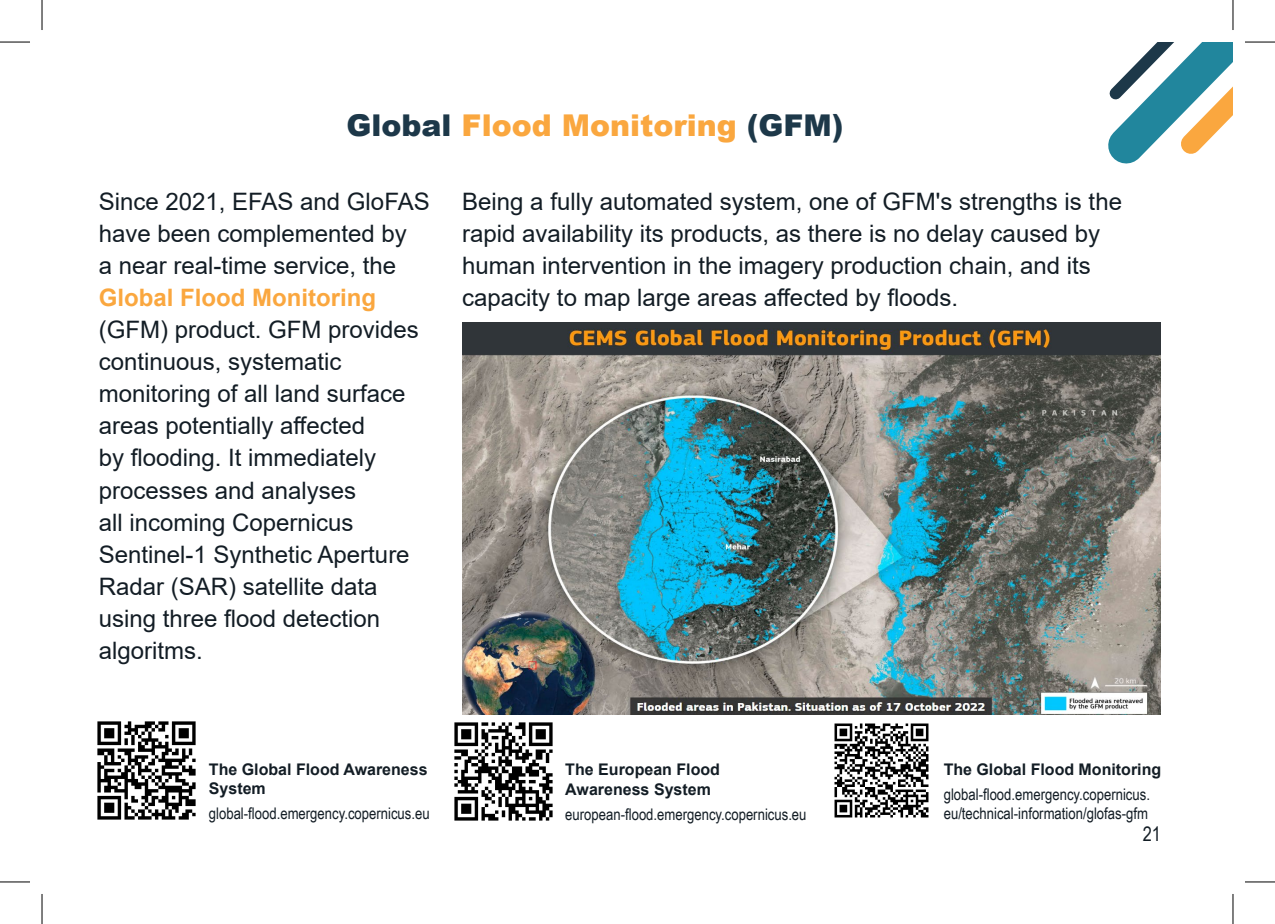
<style>
.page{position:relative;width:1275px;height:924px;background:#fff}
.page>*{position:absolute;margin:0;border:0;box-sizing:border-box;transform-origin:0 0}
.Heading_2{font:900 30px "Arial";color:#faa73f}
.Body_copy{font:24px/32px "Arial";color:#131d25}
.t1{font:20px "Arial Narrow";color:#131d25}
.Body_copy-2{font:16px/19.2px "Arial Narrow";color:#131d25}
.Body_copy-3{font:700 16px/19.2px "Arial";color:#131d25}
.s1{color:#1d3849}
.s2{font-weight:700;color:#faa73f}
</style>
<div class="page">
<svg style="left:1108px;top:42px;width:125px;height:122px"></svg>
<img style="left:818px;top:714px;width:125px;height:104px">
<img style="left:454px;top:714px;width:111px;height:107px">
<img style="left:97px;top:721px;width:99px;height:99px">
<img style="left:462px;top:323px;width:699px;height:391px">
<hr style="left:0;top:42px;width:30px;height:1px;background:#000">
<hr style="left:1245px;top:42px;width:30px;height:1px;background:#000">
<hr style="left:0;top:881px;width:30px;height:1px;background:#000">
<hr style="left:1245px;top:881px;width:30px;height:1px;background:#000">
<hr style="left:42px;top:0;width:1px;height:30px;background:#000">
<hr style="left:42px;top:893px;width:1px;height:30px;background:#000">
<hr style="left:1232px;top:0;width:1px;height:30px;background:#000">
<hr style="left:1232px;top:893px;width:1px;height:30px;background:#000">
<p class="Heading_2" style="left:346px;top:103px;width:498px"><span class="s1">Global</span> Flood Monitoring <span class="s1">(GFM)</span></p>
<p class="Body_copy" style="left:99px;top:185px;width:332px">Since 2021, EFAS and GloFAS have been complemented by<br>a near real-time service, the<br><span class="s2">Global Flood Monitoring </span>(GFM) product. GFM provides continuous, systematic monitoring of all land surface areas potentially affected<br>by flooding. It immediately processes and analyses<br>all incoming Copernicus<br>Sentinel-1 Synthetic Aperture<br>Radar (SAR) satellite data using three flood detection algoritms.</p>
<p class="Body_copy" style="left:462px;top:185px;width:661px">Being a fully automated system, one of GFM's strengths is the rapid availability its products, as there is no delay caused by human intervention in the imagery production chain, and its capacity to map large areas affected by floods.</p>
<p class="Body_copy-3" style="left:209px;top:759px;width:220px">The Global Flood Awareness<br>System</p>
<p class="Body_copy-2" style="left:209px;top:802px;width:222px">global-flood.emergency.copernicus.eu</p>
<p class="Body_copy-3" style="left:565px;top:760px;width:156px">The European Flood<br>Awareness System</p>
<p class="Body_copy-2" style="left:565px;top:803px;width:243px">european-flood.emergency.copernicus.eu</p>
<p class="Body_copy-3" style="left:943px;top:759px;width:219px">The Global Flood Monitoring</p>
<p class="Body_copy-2" style="left:943px;top:783px;width:208px">global-flood.emergency.copernicus. eu/technical-information/glofas-gfm</p>
<p class="t1" style="left:1142px;top:819px;width:20px">21</p>
</div>
